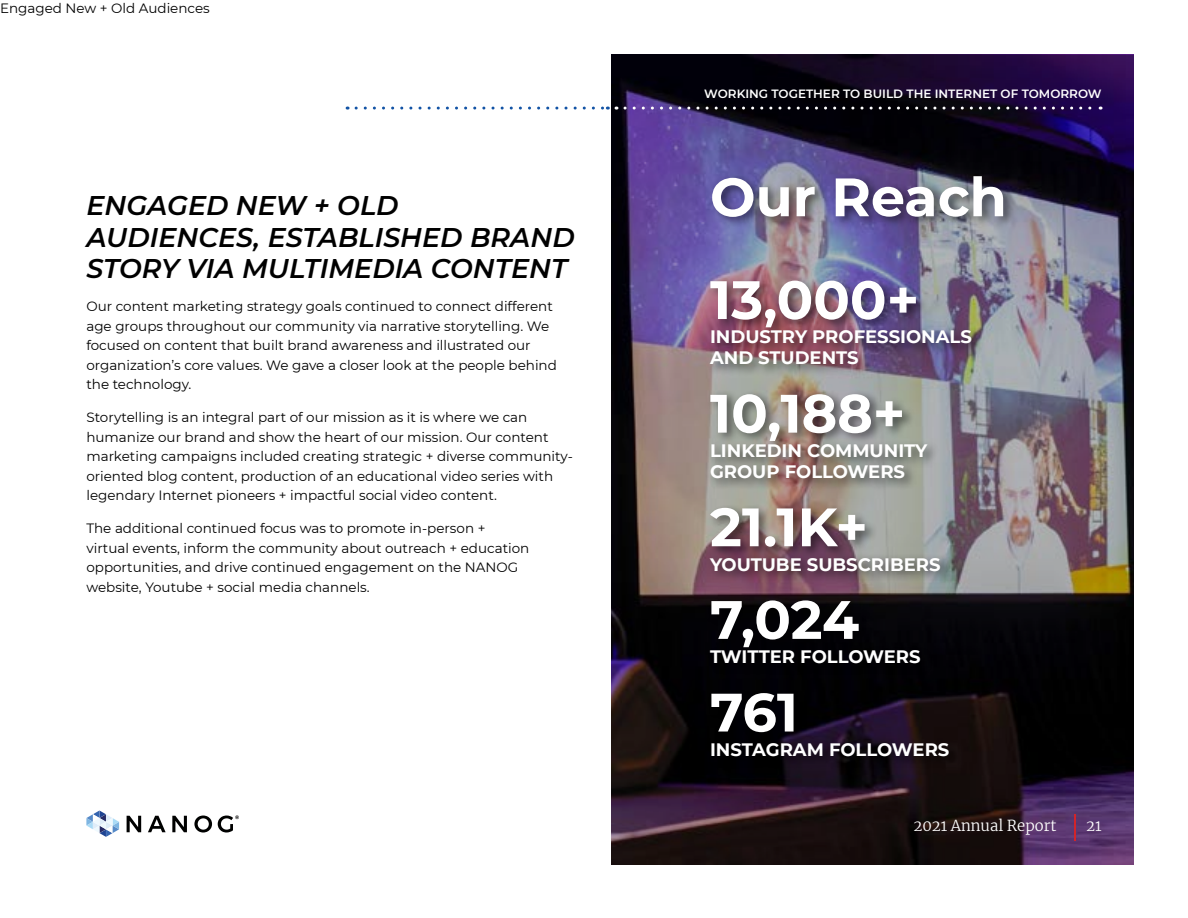
<style>
.page{position:relative;width:1188px;height:918px;background:#fff}
.page>*{position:absolute;margin:0;border:0;box-sizing:border-box;transform-origin:0 0}
.t1{font:700 54px/102.8px "Montserrat";color:#fff}
.t2{font:italic 600 27px/31.5px "Montserrat";color:#000}
.t3{font:700 18px/21px "Montserrat";color:#fff}
.t4{font:300 15px "Merriweather";color:#fff}
.t5{font:13.5px/19.5px "Montserrat";color:#000}
.t6{font:600 12px "Montserrat";color:#fff}
</style>
<div class="page">
<img style="left:612px;top:55px;width:522px;height:810px">
<div style="left:707px;top:173px;width:309px;height:595px;background:#000;opacity:.5"></div>
<hr style="left:1074px;top:814px;width:2px;height:27px;background:#d2242a">
<svg style="left:625px;top:107px;width:476px;height:3px"></svg>
<svg style="left:86px;top:811px;width:33px;height:26px"></svg>
<svg style="left:127px;top:816px;width:14px;height:16px"></svg>
<svg style="left:148px;top:816px;width:18px;height:16px"></svg>
<svg style="left:172px;top:816px;width:15px;height:16px"></svg>
<svg style="left:194px;top:816px;width:18px;height:17px"></svg>
<svg style="left:218px;top:815px;width:21px;height:18px"></svg>
<svg style="left:356px;top:107px;width:252px;height:3px"></svg>
<p class="t5" style="left:0;top:-2px;width:211px">Engaged New + Old Audiences</p>
<h2 class="t2" style="left:86px;top:189px;width:490px">ENGAGED NEW + OLD<br>AUDIENCES, ESTABLISHED BRAND<br>STORY VIA MULTIMEDIA CONTENT</h2>
<p class="t5" style="left:86px;top:296px;width:472px">Our content marketing strategy goals continued to connect different age groups throughout our community via narrative storytelling. We focused on content that built brand awareness and illustrated our organization’s core values. We gave a closer look at the people behind the technology.</p>
<p class="t5" style="left:86px;top:407px;width:488px">Storytelling is an integral part of our mission as it is where we can humanize our brand and show the heart of our mission. Our content marketing campaigns included creating strategic + diverse community&shy;oriented blog content, production of an educational video series with legendary Internet pioneers + impactful social video content.</p>
<p class="t5" style="left:86px;top:518px;width:445px">The additional continued focus was to promote in-person + virtual events, inform the community about outreach + education opportunities, and drive continued engagement on the NANOG website, Youtube + social media channels.</p>
<p class="t6" style="left:704px;top:85px;width:399px">WORKING TOGETHER TO BUILD THE INTERNET OF TOMORROW</p>
<h1 class="t1" style="left:710px;top:143px;width:298px">Our Reach<br>13,000+</h1>
<h3 class="t3" style="left:710px;top:326px;width:263px">INDUSTRY PROFESSIONALS<br>AND STUDENTS</h3>
<h1 class="t1" style="left:710px;top:359px;width:197px">10,188+</h1>
<h3 class="t3" style="left:710px;top:439px;width:219px">LINKEDIN COMMUNITY<br>GROUP FOLLOWERS</h3>
<h1 class="t1" style="left:710px;top:473px;width:159px">21.1K+</h1>
<h3 class="t3" style="left:710px;top:553px;width:232px">YOUTUBE SUBSCRIBERS</h3>
<h1 class="t1" style="left:710px;top:566px;width:151px">7,024</h1>
<h3 class="t3" style="left:710px;top:645px;width:212px">TWITTER FOLLOWERS</h3>
<h1 class="t1" style="left:710px;top:658px;width:89px">761</h1>
<h3 class="t3" style="left:710px;top:738px;width:241px">INSTAGRAM FOLLOWERS</h3>
<p class="t4" style="left:913px;top:815px;width:145px">2021 Annual Report</p>
<p class="t4" style="left:1086px;top:815px;width:17px">21</p>
</div>
